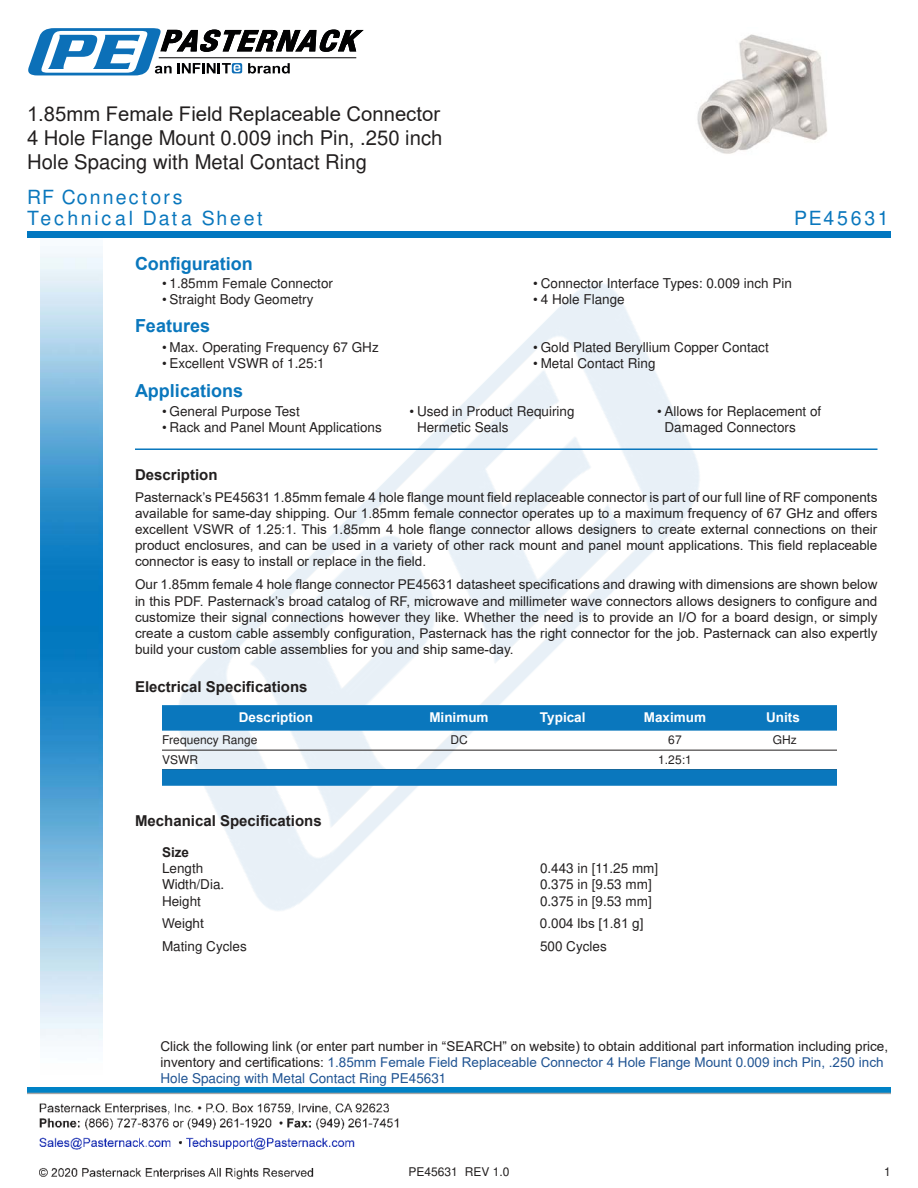
<style>
.page{position:relative;width:918px;height:1188px;background:#fff}
.page>*{position:absolute;margin:0;border:0;box-sizing:border-box;transform-origin:0 0}
.t1{font:20.25px/24.3px "Arial";color:#221f1f;text-align:justify}
.t2{font:900 19.5px/20.4px "Arial";letter-spacing:.14em;color:#0a77bd}
.t3{font:700 18px "Arial";color:#0a77bd}
.t4{font:700 15px "Arial";color:#221f1f}
.t5{font:13.5px/16.2px "Arial";color:#221f1f}
.t6{font:700 13.5px "Arial";color:#fff}
.t7{font:700 13.5px "Arial";color:#221f1f}
.t8{font:12px "Arial";color:#221f1f}
.s1{color:#1f5392}
</style>
<div class="page">
<img style="left:39px;top:1103px;width:360px;height:77px">
<img style="left:102px;top:246px;width:719px;height:724px">
<img style="left:40px;top:237px;width:62px;height:804px">
<img style="left:27px;top:1088px;width:864px;height:7px">
<div style="left:27px;top:231px;width:864px;height:6px;background:#0177c0"></div>
<svg style="left:28px;top:28px;width:336px;height:47px"></svg>
<hr style="left:135px;top:448px;width:743px;height:2px;background:#0a77bd">
<div style="left:162px;top:705px;width:675px;height:26px;background:#0a77bd"></div>
<hr style="left:162px;top:750px;width:675px;height:1px;background:#221f1f">
<div style="left:162px;top:769px;width:675px;height:17px;background:#0a77bd"></div>
<img style="left:697px;top:34px;width:130px;height:120px">
<h1 class="t1" style="left:27px;top:101px;width:417px">1.85mm Female Field Replaceable Connector 4 Hole Flange Mount 0.009 inch Pin, .250 inch Hole Spacing with Metal Contact Ring</h1>
<h2 class="t2" style="left:27px;top:187px;width:237px">RF Connectors<br>Technical Data Sheet</h2>
<h3 class="t3" style="left:135px;top:251px;width:119px">Con昀椀guration</h3>
<p class="t5" style="left:162px;top:276px;width:173px">• 1.85mm Female Connector</p>
<p class="t5" style="left:162px;top:292px;width:153px">• Straight Body Geometry</p>
<h3 class="t3" style="left:135px;top:313px;width:77px">Features</h3>
<p class="t5" style="left:162px;top:340px;width:218px">• Max. Operating Frequency 67 GHz</p>
<p class="t5" style="left:162px;top:357px;width:164px">• Excellent VSWR of 1.25:1</p>
<h2 class="t2" style="left:794px;top:208px;width:96px">PE45631</h2>
<p class="t5" style="left:533px;top:276px;width:260px">• Connector Interface Types: 0.009 inch Pin</p>
<p class="t5" style="left:533px;top:292px;width:93px">• 4 Hole Flange</p>
<p class="t5" style="left:533px;top:340px;width:237px">• Gold Plated Beryllium Copper Contact</p>
<p class="t5" style="left:533px;top:357px;width:124px">• Metal Contact Ring</p>
<h3 class="t3" style="left:135px;top:378px;width:110px">Applications</h3>
<p class="t5" style="left:162px;top:404px;width:139px">• General Purpose Test</p>
<p class="t5" style="left:162px;top:421px;width:221px">• Rack and Panel Mount Applications</p>
<p class="t5" style="left:417px;top:404px;width:159px;text-indent:-8px">• Used in Product Requiring<br>Hermetic Seals</p>
<p class="t5" style="left:665px;top:404px;width:158px;text-indent:-8px">• Allows for Replacement of<br>Damaged Connectors</p>
<p class="t4" style="left:135px;top:464px;width:84px">Description</p>
<p class="t5" style="left:135px;top:489px;width:744px;text-align:justify">Pasternack’s PE45631 1.85mm female 4 hole 昀氀ange mount 昀椀eld replaceable connector is part of our full line of RF components available for same-day shipping. Our 1.85mm female connector operates up to a maximum frequency of 67 GHz and o昀昀ers excellent VSWR of 1.25:1. This 1.85mm 4 hole 昀氀ange connector allows designers to create external connections on their product enclosures, and can be used in a variety of other rack mount and panel mount applications. This 昀椀eld replaceable connector is easy to install or replace in the 昀椀eld.</p>
<p class="t5" style="left:135px;top:576px;width:744px;text-align:justify">Our 1.85mm female 4 hole 昀氀ange connector PE45631 datasheet speci昀椀cations and drawing with dimensions are shown below in this PDF. Pasternack’s broad catalog of RF, microwave and millimeter wave connectors allows designers to con昀椀gure and customize their signal connections however they like. Whether the need is to provide an I/O for a board design, or simply create a custom cable assembly con昀椀guration, Pasternack has the right connector for the job. Pasternack can also expertly build your custom cable assemblies for you and ship same-day.</p>
<p class="t4" style="left:135px;top:677px;width:174px">Electrical Speci昀椀cations</p>
<p class="t6" style="left:239px;top:708px;width:76px">Description</p>
<p class="t6" style="left:429px;top:708px;width:61px">Minimum</p>
<p class="t6" style="left:540px;top:708px;width:47px">Typical</p>
<p class="t6" style="left:644px;top:708px;width:64px">Maximum</p>
<p class="t6" style="left:766px;top:708px;width:35px">Units</p>
<p class="t8" style="left:162px;top:735px;width:97px">Frequency Range</p>
<p class="t8" style="left:450px;top:735px;width:19px">DC</p>
<p class="t8" style="left:668px;top:735px;width:15px">67</p>
<p class="t8" style="left:773px;top:735px;width:25px">GHz</p>
<p class="t8" style="left:162px;top:755px;width:37px">VSWR</p>
<p class="t8" style="left:658px;top:755px;width:35px">1.25:1</p>
<p class="t4" style="left:135px;top:810px;width:188px">Mechanical Speci昀椀cations</p>
<p class="t7" style="left:162px;top:843px;width:29px">Size</p>
<p class="t5" style="left:162px;top:862px;width:43px">Length</p>
<p class="t5" style="left:540px;top:862px;width:120px">0.443 in [11.25 mm]</p>
<p class="t5" style="left:162px;top:878px;width:64px">Width/Dia.</p>
<p class="t5" style="left:540px;top:878px;width:113px">0.375 in [9.53 mm]</p>
<p class="t5" style="left:162px;top:894px;width:41px">Height</p>
<p class="t5" style="left:540px;top:894px;width:113px">0.375 in [9.53 mm]</p>
<p class="t5" style="left:162px;top:915px;width:43px">Weight</p>
<p class="t5" style="left:540px;top:915px;width:105px">0.004 lbs [1.81 g]</p>
<p class="t5" style="left:162px;top:939px;width:86px">Mating Cycles</p>
<p class="t5" style="left:540px;top:939px;width:68px">500 Cycles</p>
<p class="t5" style="left:160px;top:1038px;width:729px">Click the following link (or enter part number in “SEARCH” on website) to obtain additional part information including price, inventory and certi昀椀cations: <span class="s1">1.85mm Female Field Replaceable Connector 4 Hole Flange Mount 0.009 inch Pin, .250 inch<br>Hole Spacing with Metal Contact Ring PE45631</span></p>
<p class="t8" style="left:409px;top:1167px;width:102px">PE45631 REV 1.0</p>
<p class="t8" style="left:884px;top:1167px;width:8px">1</p>
</div>
